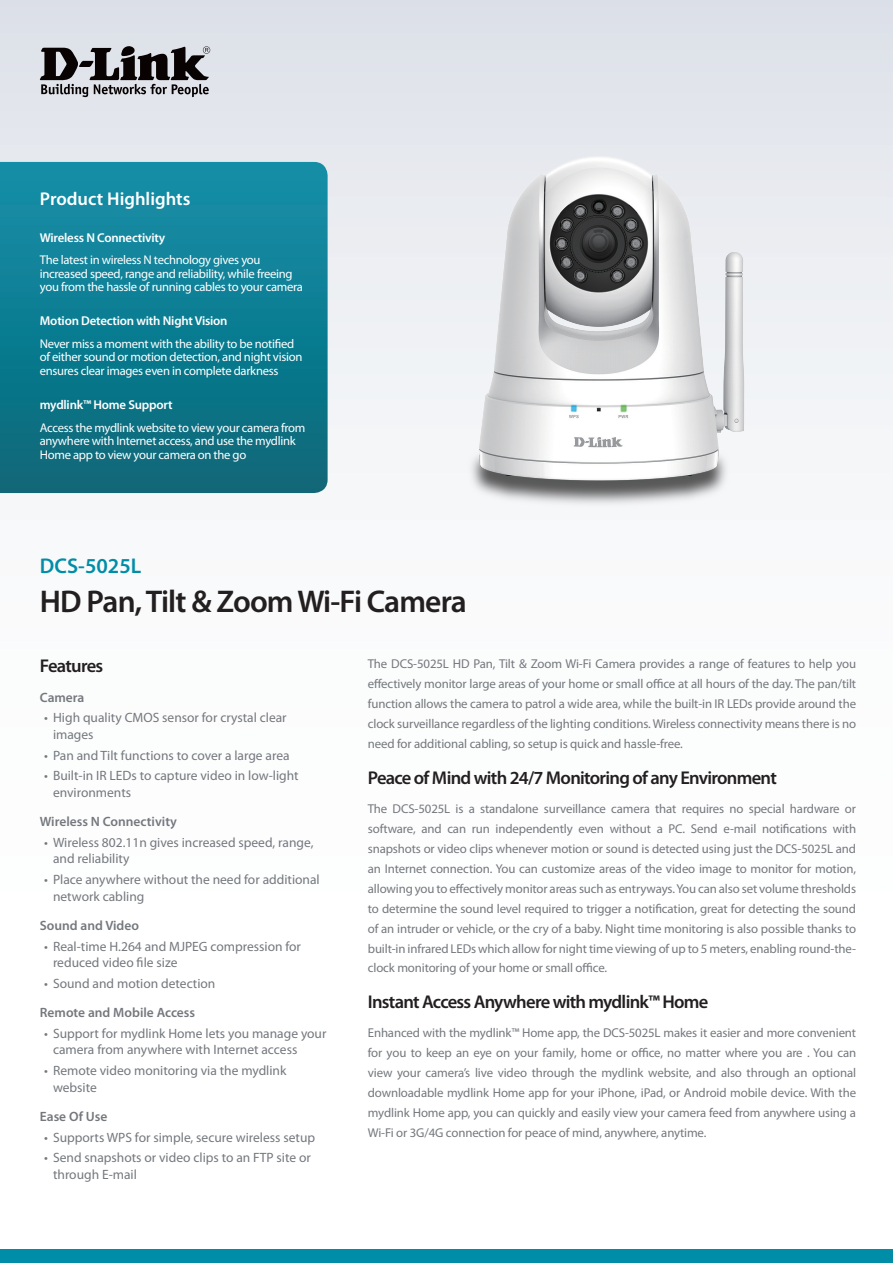
<style>
.page{position:relative;width:893px;height:1263px;background:#fff}
.page>*{position:absolute;margin:0;border:0;box-sizing:border-box;transform-origin:0 0}
.t1{font:600 31.5px "Myriad Pro";letter-spacing:-.025em;color:#231f20}
.t2{font:600 21.3px "Myriad Pro";color:#008da8}
.t3{font:600 18.6px "Myriad Pro";letter-spacing:-.04em;color:#231f20}
.t4{font:600 18.6px "Myriad Pro";color:#fff}
.t5{font:13.5px/16.5px "Myriad Pro";color:#74787d}
.t6{font:600 13.5px "Myriad Pro";color:#74787d}
.t7{font:12.9px/20px "Myriad Pro";letter-spacing:-.01em;color:#74787d;text-align:justify}
.t8{font:600 12.9px "Myriad Pro";letter-spacing:-.015em;color:#fff}
.t9{font:12.6px/13.5px "Myriad Pro";letter-spacing:-.025em;color:#fff}
</style>
<div class="page">
<div style="left:0;top:0;width:893px;height:1084px;background:linear-gradient(to bottom,#e3e6ec,#fff)"></div>
<div style="left:0;top:1249px;width:893px;height:14px;background:#008da8"></div>
<svg style="left:0;top:162px;width:328px;height:331px;background:#0f7c90"></svg>
<svg style="left:40px;top:46px;width:170px;height:51px;background:#807f83"></svg>
<img style="left:446px;top:124px;width:332px;height:387px">
<h3 class="t4" style="left:40px;top:187px;width:152px">Product Highlights</h3>
<p class="t8" style="left:40px;top:229px;width:127px">Wireless N Connectivity</p>
<p class="t9" style="left:40px;top:253px;width:265px">The latest in wireless N technology gives you increased speed, range and reliability, while freeing you from the hassle of running cables to your camera</p>
<p class="t8" style="left:40px;top:313px;width:189px">Motion Detection with Night Vision</p>
<p class="t9" style="left:40px;top:337px;width:264px">Never miss a moment with the ability to be notified of either sound or motion detection, and night vision ensures clear images even in complete darkness</p>
<p class="t8" style="left:40px;top:397px;width:134px">mydlink™ Home Support</p>
<p class="t9" style="left:40px;top:421px;width:267px">Access the mydlink website to view your camera from anywhere with Internet access, and use the mydlink<br>Home app to view your camera on the go</p>
<h2 class="t2" style="left:40px;top:552px;width:103px">DCS-5025L</h2>
<h1 class="t1" style="left:40px;top:582px;width:428px">HD Pan, Tilt &amp; Zoom Wi-Fi Camera</h1>
<h3 class="t3" style="left:40px;top:654px;width:65px">Features</h3>
<p class="t6" style="left:40px;top:688px;width:46px">Camera</p>
<p class="t5" style="left:53px;top:709px;width:235px;text-indent:-9px">• High quality CMOS sensor for crystal clear images</p>
<p class="t5" style="left:44px;top:747px;width:247px">• Pan and Tilt functions to cover a large area</p>
<p class="t5" style="left:53px;top:767px;width:247px;text-indent:-9px">• Built-in IR LEDs to capture video in low-light environments</p>
<p class="t6" style="left:40px;top:813px;width:139px">Wireless N Connectivity</p>
<p class="t5" style="left:53px;top:834px;width:262px;text-indent:-9px">• Wireless 802.11n gives increased speed, range, and reliability</p>
<p class="t5" style="left:53px;top:871px;width:268px;text-indent:-9px">• Place anywhere without the need for additional network cabling</p>
<p class="t6" style="left:40px;top:917px;width:101px">Sound and Video</p>
<p class="t5" style="left:53px;top:938px;width:249px;text-indent:-9px">• Real-time H.264 and MJPEG compression for reduced video file size</p>
<p class="t5" style="left:44px;top:975px;width:173px">• Sound and motion detection</p>
<p class="t6" style="left:40px;top:1004px;width:157px">Remote and Mobile Access</p>
<p class="t5" style="left:53px;top:1025px;width:275px;text-indent:-9px">• Support for mydlink Home lets you manage your camera from anywhere with Internet access</p>
<p class="t5" style="left:53px;top:1062px;width:235px;text-indent:-9px">• Remote video monitoring via the mydlink website</p>
<p class="t6" style="left:40px;top:1108px;width:69px">Ease Of Use</p>
<p class="t5" style="left:44px;top:1129px;width:273px">• Supports WPS for simple, secure wireless setup</p>
<p class="t5" style="left:53px;top:1149px;width:259px;text-indent:-9px">• Send snapshots or video clips to an FTP site or through E-mail</p>
<p class="t7" style="left:368px;top:654px;width:490px">The DCS-5025L HD Pan, Tilt &amp; Zoom Wi-Fi Camera provides a range of features to help you effectively monitor large areas of your home or small office at all hours of the day. The pan/tilt function allows the camera to patrol a wide area, while the built-in IR LEDs provide around the clock surveillance regardless of the lighting conditions. Wireless connectivity means there is no need for additional cabling, so setup is quick and hassle-free.</p>
<h3 class="t3" style="left:368px;top:766px;width:411px">Peace of Mind with 24/7 Monitoring of any Environment</h3>
<p class="t7" style="left:368px;top:798px;width:490px">The DCS-5025L is a standalone surveillance camera that requires no special hardware or software, and can run independently even without a PC. Send e-mail notifications with snapshots or video clips whenever motion or sound is detected using just the DCS-5025L and an Internet connection. You can customize areas of the video image to monitor for motion, allowing you to effectively monitor areas such as entryways. You can also set volume thresholds to determine the sound level required to trigger a notification, great for detecting the sound of an intruder or vehicle, or the cry of a baby. Night time monitoring is also possible thanks to built-in infrared LEDs which allow for night time viewing of up to 5 meters, enabling round-the&shy;clock monitoring of your home or small office.</p>
<h3 class="t3" style="left:368px;top:990px;width:342px">Instant Access Anywhere with mydlink™ Home</h3>
<p class="t7" style="left:368px;top:1023px;width:490px">Enhanced with the mydlink™ Home app, the DCS-5025L makes it easier and more convenient for you to keep an eye on your family, home or office, no matter where you are . You can view your camera’s live video through the mydlink website, and also through an optional downloadable mydlink Home app for your iPhone, iPad, or Android mobile device. With the mydlink Home app, you can quickly and easily view your camera feed from anywhere using a Wi-Fi or 3G/4G connection for peace of mind, anywhere, anytime.</p>
</div>
